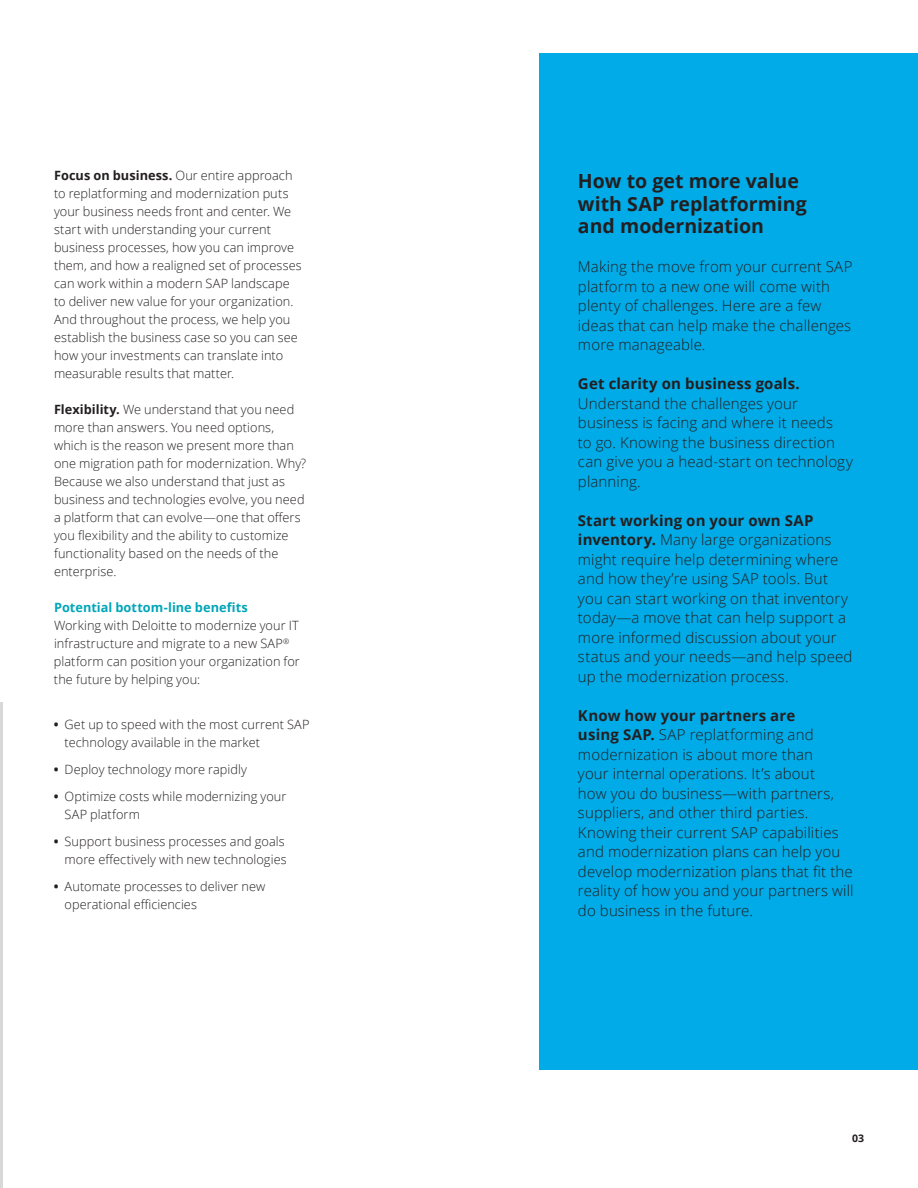
<style>
.page{position:relative;width:918px;height:1188px;background:#fff}
.page>*{position:absolute;margin:0;border:0;box-sizing:border-box;transform-origin:0 0}
.t1{font:700 19.5px/22.5px "Open Sans";color:#231f20}
.t2{font:300 15px/19.5px "Open Sans";letter-spacing:.01em;color:#231f20}
.t3{font:700 15px "Open Sans";letter-spacing:.01em;color:#231f20}
.t4{font:300 12.75px/18px "Open Sans";letter-spacing:.005em;color:#231f20}
.t5{font:700 12.75px "Open Sans";color:#00a6b9}
.t6{font:700 10.5px "Open Sans";color:#231f20}
.s1{font-weight:700}
</style>
<div class="page">
<hr style="left:0;top:702px;width:2px;height:486px;background:#d8d9d7">
<div style="left:539px;top:54px;width:379px;height:1016px;background:#00abe7"></div>
<p class="t4" style="left:54px;top:166px;width:249px"><span class="s1">Focus on business.</span> Our entire approach to replatforming and modernization puts your business needs front and center. We start with understanding your current business processes, how you can improve them, and how a realigned set of processes can work within a modern SAP landscape to deliver new value for your organization.<br>And throughout the process, we help you establish the business case so you can see how your investments can translate into measurable results that matter.</p>
<p class="t4" style="left:54px;top:400px;width:254px"><span class="s1">Flexibility.</span> We understand that you need more than answers. You need options, which is the reason we present more than one migration path for modernization. Why?<br>Because we also understand that just as business and technologies evolve, you need a platform that can evolve—one that offers you flexibility and the ability to customize functionality based on the needs of the enterprise.</p>
<p class="t5" style="left:54px;top:598px;width:195px">Potential bottom-line benefits</p>
<p class="t4" style="left:54px;top:616px;width:247px">Working with Deloitte to modernize your IT infrastructure and migrate to a new SAP<sup>® </sup>platform can position your organization for the future by helping you:</p>
<p class="t4" style="left:65px;top:715px;width:246px;text-indent:-11px"><span class="s1">•</span> Get up to speed with the most current SAP technology available in the market</p>
<p class="t4" style="left:54px;top:760px;width:195px"><span class="s1">•</span> Deploy technology more rapidly</p>
<p class="t4" style="left:65px;top:787px;width:223px;text-indent:-11px"><span class="s1">•</span> Optimize costs while modernizing your<br>SAP platform</p>
<p class="t4" style="left:54px;top:832px;width:234px;text-align:right"><span class="s1">•</span> Support business processes and goals more effectively with new technologies</p>
<p class="t4" style="left:65px;top:877px;width:202px;text-indent:-11px"><span class="s1">•</span> Automate processes to deliver new operational efficiencies</p>
<h1 class="t1" style="left:578px;top:169px;width:230px">How to get more value with SAP replatforming and modernization</h1>
<p class="t2" style="left:578px;top:257px;width:276px">Making the move from your current SAP platform to a new one will come with plenty of challenges. Here are a few ideas that can help make the challenges more manageable.</p>
<p class="t3" style="left:578px;top:373px;width:223px">Get clarity on business goals.</p>
<p class="t2" style="left:578px;top:393px;width:276px">Understand the challenges your business is facing and where it needs<br>to go. Knowing the business direction can give you a head-start on technology planning.</p>
<p class="t2" style="left:578px;top:510px;width:276px"><span class="s1">Start working on your own SAP inventory.</span> Many large organizations might require help determining where and how they’re using SAP tools. But you can start working on that inventory today—a move that can help support a more informed discussion about your status and your needs—and help speed up the modernization process.</p>
<p class="t2" style="left:578px;top:705px;width:277px"><span class="s1">Know how your partners are<br>using SAP.</span> SAP replatforming and modernization is about more than<br>your internal operations. It’s about<br>how you do business—with partners, suppliers, and other third parties.<br>Knowing their current SAP capabilities and modernization plans can help you develop modernization plans that fit the reality of how you and your partners will do business in the future.</p>
<p class="t6" style="left:852px;top:1131px;width:13px">03</p>
</div>
